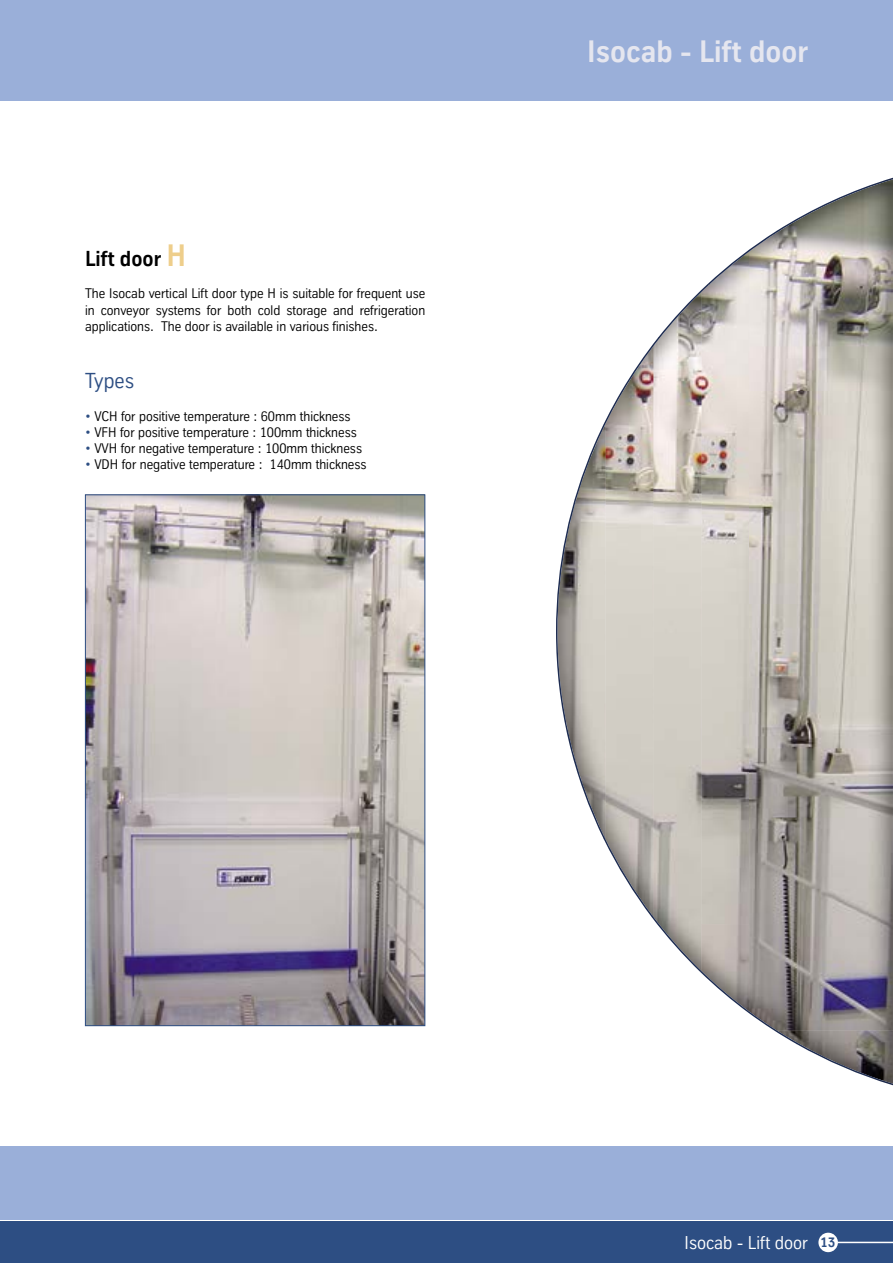
<style>
.page{position:relative;width:893px;height:1263px;background:#fff}
.page>*{position:absolute;margin:0;border:0;box-sizing:border-box;transform-origin:0 0}
.t1{font:700 30px "TK Type";color:#e5e6ef}
.t2{font:700 21px "TK Type";color:#000}
.t3{font:21px "TK Type";color:#2d4e83}
.t4{font:18px "TK Type";color:#fff}
.t5{font:13.5px/16.2px "TK Type";color:#000;text-align:justify}
.t6{font:700 13.5px "TK Type";color:#2d4e83}
.s1{font-size:30px;color:#eece8b}
.s2{color:#2d4e83}
</style>
<div class="page">
<svg style="left:0;top:1219px;width:893px;height:3px"></svg>
<div style="left:0;top:1222px;width:893px;height:41px;background:#2d4e83"></div>
<div style="left:0;top:0;width:893px;height:100px;background:#9aafd9"></div>
<img style="left:87px;top:496px;width:336px;height:528px">
<img style="left:749px;top:231px;width:144px;height:799px">
<img style="left:701px;top:284px;width:48px;height:686px">
<img style="left:653px;top:338px;width:48px;height:578px">
<img style="left:606px;top:391px;width:47px;height:448px">
<img style="left:604px;top:445px;width:2px;height:186px">
<img style="left:796px;top:1030px;width:97px;height:15px">
<img style="left:776px;top:178px;width:117px;height:53px">
<img style="left:708px;top:231px;width:71px;height:53px">
<img style="left:658px;top:284px;width:52px;height:54px">
<img style="left:621px;top:338px;width:39px;height:53px">
<img style="left:594px;top:391px;width:29px;height:54px">
<img style="left:556px;top:444px;width:48px;height:396px">
<img style="left:604px;top:836px;width:48px;height:82px">
<img style="left:652px;top:915px;width:48px;height:57px">
<img style="left:700px;top:970px;width:49px;height:43px">
<img style="left:557px;top:631px;width:49px;height:208px">
<img style="left:605px;top:839px;width:48px;height:78px">
<img style="left:653px;top:916px;width:48px;height:55px">
<img style="left:701px;top:971px;width:48px;height:40px">
<img style="left:749px;top:1011px;width:48px;height:32px">
<img style="left:797px;top:1042px;width:96px;height:42px">
<hr style="left:837px;top:1242px;width:56px;height:1px;background:#fff">
<div style="left:818px;top:1233px;width:20px;height:19px;background:#fff;border-radius:50%"></div>
<h2 class="t2" style="left:85px;top:247px;width:103px">Lift door <span class="s1">H</span></h2>
<p class="t5" style="left:85px;top:286px;width:342px">The Isocab vertical Lift door type H is suitable for frequent use in conveyor systems for both cold storage and refrigeration applications. The door is available in various finishes.</p>
<h2 class="t3" style="left:85px;top:370px;width:51px">Types</h2>
<p class="t5" style="left:85px;top:408px;width:267px"><span class="s2">•</span> VCH for positive temperature : 60mm thickness</p>
<p class="t5" style="left:85px;top:424px;width:273px"><span class="s2">•</span> VFH for positive temperature : 100mm thickness</p>
<p class="t5" style="left:85px;top:441px;width:278px"><span class="s2">•</span> VVH for negative temperature : 100mm thickness</p>
<p class="t5" style="left:85px;top:457px;width:283px"><span class="s2">•</span> VDH for negative temperature : 140mm thickness</p>
<h1 class="t1" style="left:587px;top:35px;width:222px">Isocab - Lift door</h1>
<h3 class="t4" style="left:685px;top:1233px;width:125px">Isocab - Lift door</h3>
<p class="t6" style="left:820px;top:1235px;width:17px">13</p>
</div>
